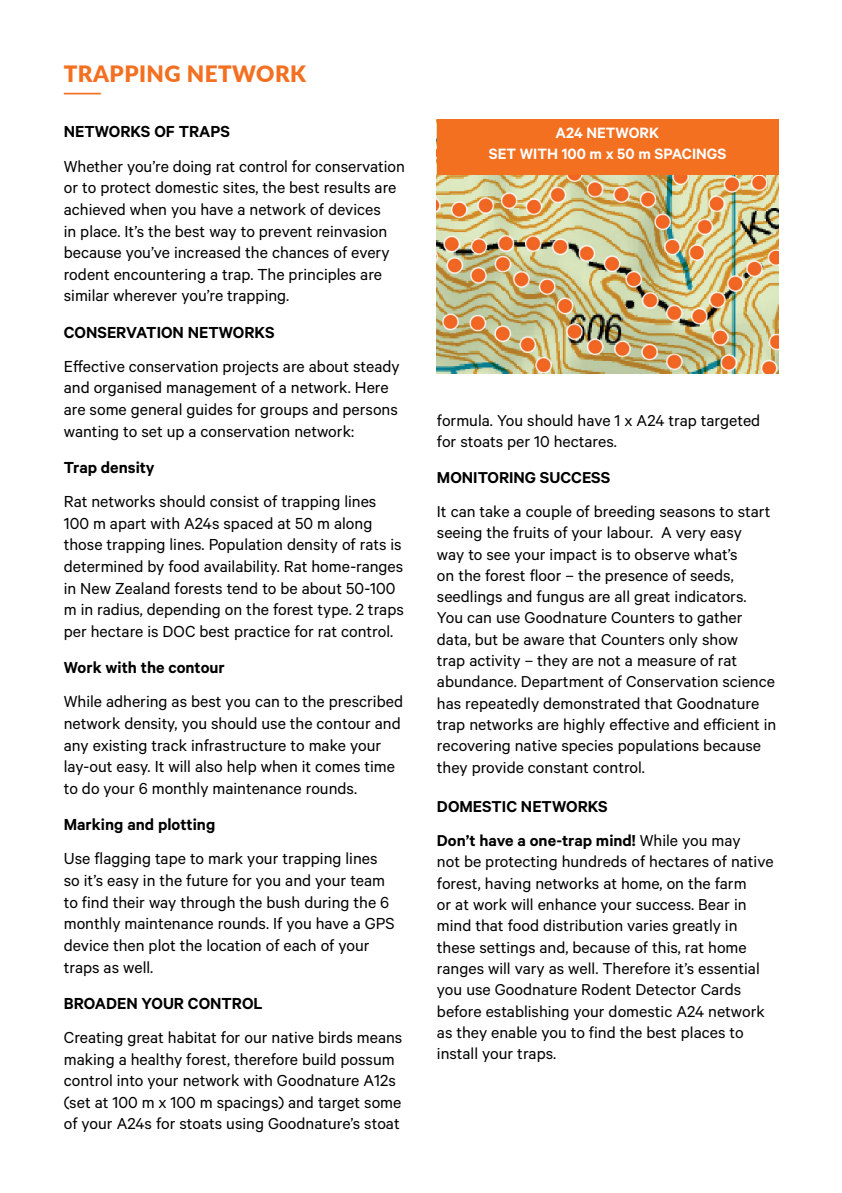
<style>
.page{position:relative;width:842px;height:1193px;background:#fff}
.page>*{position:absolute;margin:0;border:0;box-sizing:border-box;transform-origin:0 0}
.HEADING{font:900 22.5px "Lato";letter-spacing:.02em;color:#f37021}
.Body_Copy{font:18px/21.6px "Calibre";color:#000}
.Subsubheadings{font:600 18px "Calibre";color:#000}
.Body_Copy-2{font:17.78px/21.4px "Calibre";color:#000}
.Subsubheadings-2{font:600 17.78px "Calibre";color:#000}
.Subsubheadings-3{font:600 16.88px/20.2px "Calibre";color:#fff;text-align:center}
.s1{font-weight:600}
</style>
<div class="page">
<hr style="left:64px;top:93px;width:37px;height:1px;background:#f37021">
<img style="left:437px;top:175px;width:341px;height:199px">
<div style="left:437px;top:119px;width:341px;height:56px;background:#f37021"></div>
<p class="HEADING" style="left:64px;top:57px;width:244px">TRAPPING NETWORK</p>
<p class="Subsubheadings" style="left:64px;top:121px;width:168px">NETWORKS OF TRAPS</p>
<p class="Body_Copy" style="left:64px;top:155px;width:343px">Whether you’re doing rat control for conservation or to protect domestic sites, the best results are achieved when you have a network of devices<br>in place. It’s the best way to prevent reinvasion because you’ve increased the chances of every rodent encountering a trap. The principles are similar wherever you’re trapping.</p>
<p class="Subsubheadings" style="left:64px;top:321px;width:212px">CONSERVATION NETWORKS</p>
<p class="Body_Copy" style="left:64px;top:355px;width:337px">Effective conservation projects are about steady and organised management of a network. Here are some general guides for groups and persons wanting to set up a conservation network:</p>
<p class="Subsubheadings" style="left:64px;top:456px;width:92px">Trap density</p>
<p class="Body_Copy" style="left:64px;top:490px;width:342px">Rat networks should consist of trapping lines 100 m apart with A24s spaced at 50 m along those trapping lines. Population density of rats is determined by food availability. Rat home-ranges in New Zealand forests tend to be about 50-100 m in radius, depending on the forest type. 2 traps per hectare is DOC best practice for rat control.</p>
<p class="Subsubheadings" style="left:64px;top:657px;width:163px">Work with the contour</p>
<p class="Body_Copy" style="left:64px;top:690px;width:341px">While adhering as best you can to the prescribed network density, you should use the contour and any existing track infrastructure to make your lay-out easy. It will also help when it comes time to do your 6 monthly maintenance rounds.</p>
<p class="Subsubheadings" style="left:64px;top:814px;width:153px">Marking and plotting</p>
<p class="Body_Copy" style="left:64px;top:847px;width:332px">Use flagging tape to mark your trapping lines so it’s easy in the future for you and your team to find their way through the bush during the 6 monthly maintenance rounds. If you have a GPS device then plot the location of each of your traps as well.</p>
<p class="Subsubheadings" style="left:64px;top:992px;width:200px">BROADEN YOUR CONTROL</p>
<p class="Body_Copy" style="left:64px;top:1026px;width:340px">Creating great habitat for our native birds means making a healthy forest, therefore build possum control into your network with Goodnature A12s (set at 100 m x 100 m spacings) and target some</p>
<p class="Body_Copy-2" style="left:64px;top:1112px;width:337px">of your A24s for stoats using Goodnature’s stoat</p>
<p class="Subsubheadings-3" style="left:489px;top:122px;width:239px">A24 NETWORK<br>SET WITH 100 m x 50 m SPACINGS</p>
<p class="Body_Copy-2" style="left:437px;top:409px;width:325px">formula. You should have 1 x A24 trap targeted for stoats per 10 hectares.</p>
<p class="Subsubheadings-2" style="left:437px;top:467px;width:175px">MONITORING SUCCESS</p>
<p class="Body_Copy-2" style="left:437px;top:500px;width:341px">It can take a couple of breeding seasons to start seeing the fruits of your labour. A very easy<br>way to see your impact is to observe what’s<br>on the forest floor – the presence of seeds, seedlings and fungus are all great indicators.<br>You can use Goodnature Counters to gather data, but be aware that Counters only show<br>trap activity – they are not a measure of rat abundance. Department of Conservation science has repeatedly demonstrated that Goodnature trap networks are highly effective and efficient in recovering native species populations because they provide constant control.</p>
<p class="Subsubheadings-2" style="left:437px;top:796px;width:172px">DOMESTIC NETWORKS</p>
<p class="Body_Copy-2" style="left:437px;top:829px;width:338px"><span class="s1">Don’t have a one-trap mind!</span> While you may<br>not be protecting hundreds of hectares of native forest, having networks at home, on the farm<br>or at work will enhance your success. Bear in mind that food distribution varies greatly in these settings and, because of this, rat home ranges will vary as well. Therefore it’s essential you use Goodnature Rodent Detector Cards before establishing your domestic A24 network as they enable you to find the best places to install your traps.</p>
</div>
